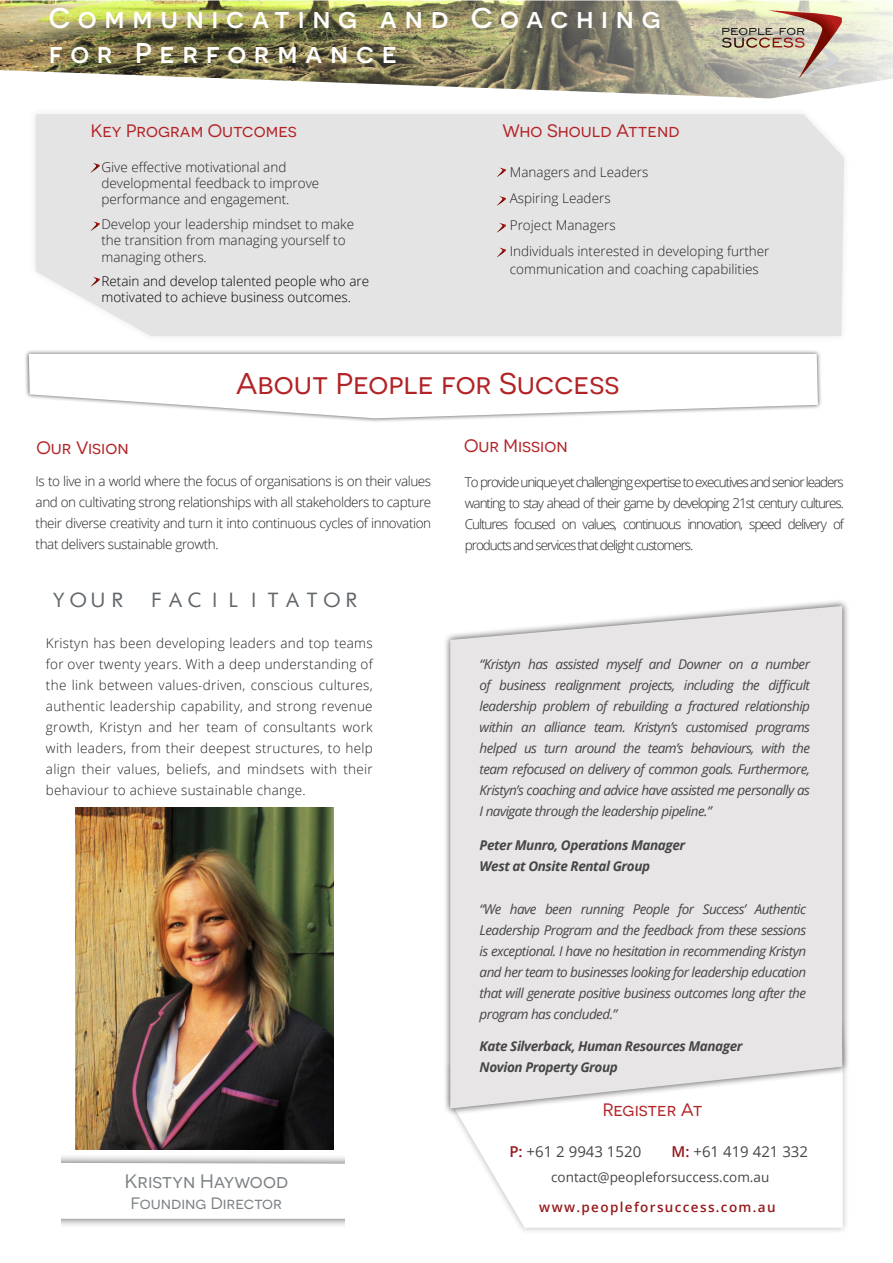
<style>
.page{position:relative;width:893px;height:1263px;background:#fff}
.page>*{position:absolute;margin:0;border:0;box-sizing:border-box;transform-origin:0 0}
.t1{font:30px "Novecentosanswide";color:#b22326}
.t2{font:500 28.5px/34.2px "Novecentosanswide";letter-spacing:.27em;color:#fff}
.t3{font:19.5px "Futurist Fixed Width";color:#61666a}
.t4{font:19.5px "Novecentosanswide";color:#7e8285}
.t5{font:18px "Novecentosanswide";color:#b22326}
.t6{font:16.5px "Novecentosanswide";color:#7e8285}
.t7{font:15px "Open Sans";color:#474646}
.t8{font:300 13.5px/21px "Open Sans";color:#231f20;text-align:justify}
.t9{font:italic 13.5px/21px "Open Sans";letter-spacing:-.04em;color:#474646;text-align:justify}
.t10{font:italic 700 13.5px/21px "Open Sans";letter-spacing:-.03em;color:#474646}
.t11{font:300 13.5px/16.2px "Open Sans";color:#000}
.t12{font:13.5px "Open Sans";color:#474646}
.t13{font:600 13.5px "Open Sans";letter-spacing:.1em;color:#961a1d}
.s1{font-weight:600;color:#961a1d}
</style>
<div class="page">
<img style="left:0;top:1px;width:893px;height:97px">
<div style="left:1px;top:1154px;width:434px;height:74px;background:#231f20;opacity:.75"></div>
<svg style="left:61px;top:1163px;width:284px;height:56px"></svg>
<div style="left:0;top:1126px;width:61px;height:114px;background:#fff"></div>
<div style="left:345px;top:1137px;width:97px;height:113px;background:#fff"></div>
<div style="left:444px;top:1016px;width:405px;height:218px;background:#231f20;opacity:.75"></div>
<svg style="left:447px;top:1115px;width:396px;height:113px"></svg>
<div style="left:24px;top:349px;width:798px;height:74px;background:#231f20;opacity:.75"></div>
<svg style="left:29px;top:354px;width:789px;height:64px"></svg>
<div style="left:443px;top:599px;width:406px;height:516px;background:#231f20;opacity:.75"></div>
<svg style="left:450px;top:606px;width:392px;height:502px;background:#e5e3e3"></svg>
<svg style="left:722px;top:10px;width:120px;height:69px;background:#bead9c"></svg>
<img style="left:76px;top:807px;width:258px;height:343px">
<div style="left:29px;top:107px;width:822px;height:236px;background:#fbfbfb"></div>
<div style="left:36px;top:114px;width:808px;height:222px;background:#e5e4e4"></div>
<svg style="left:91px;top:277px;width:9px;height:9px"></svg>
<svg style="left:91px;top:221px;width:9px;height:10px"></svg>
<svg style="left:497px;top:167px;width:9px;height:10px"></svg>
<svg style="left:497px;top:196px;width:9px;height:10px"></svg>
<svg style="left:497px;top:223px;width:9px;height:9px"></svg>
<svg style="left:497px;top:247px;width:9px;height:10px"></svg>
<p class="t2" style="left:49px;top:1px;width:614px">Communicating and Coaching for Performance</p>
<p class="t5" style="left:91px;top:120px;width:208px">Key Program Outcomes</p>
<p class="t8" style="left:101px;top:159px;width:219px;line-height:16.2px;text-align:left">Give effective motivational and developmental feedback to improve performance and engagement.</p>
<p class="t8" style="left:101px;top:216px;width:254px;line-height:16.2px;text-align:left">Develop your leadership mindset to make the transition from managing yourself to managing others.</p>
<p class="t11" style="left:101px;top:273px;width:269px">Retain and develop talented people who are motivated to achieve business outcomes.</p>
<p class="t5" style="left:502px;top:120px;width:179px">Who Should Attend</p>
<p class="t8" style="left:510px;top:161px;width:140px">Managers and Leaders</p>
<p class="t8" style="left:510px;top:187px;width:102px">Aspiring Leaders</p>
<p class="t8" style="left:510px;top:214px;width:107px">Project Managers</p>
<p class="t8" style="left:510px;top:242px;width:261px;line-height:18px">Individuals interested in developing further communication and coaching capabilities</p>
<p class="t5" style="left:37px;top:437px;width:94px">Our Vision</p>
<p class="t1" style="left:236px;top:366px;width:385px">About People for Success</p>
<p class="t5" style="left:464px;top:436px;width:105px">Our Mission</p>
<p class="t8" style="left:36px;top:470px;width:397px">Is to live in a world where the focus of organisations is on their values and on cultivating strong relationships with all stakeholders to capture their diverse creativity and turn it into continuous cycles of innovation that delivers sustainable growth.</p>
<p class="t8" style="left:465px;top:471px;width:380px">To provide unique yet challenging expertise to executives and senior leaders wanting to stay ahead of their game by developing 21st century cultures.<br>Cultures focused on values, continuous innovation, speed delivery of products and services that delight customers.</p>
<p class="t3" style="left:49px;top:587px;width:313px">YOUR FACILITATOR</p>
<p class="t8" style="left:46px;top:632px;width:328px">Kristyn has been developing leaders and top teams for over twenty years. With a deep understanding of the link between values-driven, conscious cultures, authentic leadership capability, and strong revenue growth, Kristyn and her team of consultants work with leaders, from their deepest structures, to help align their values, beliefs, and mindsets with their behaviour to achieve sustainable change.</p>
<p class="t9" style="left:480px;top:653px;width:332px">“Kristyn has assisted myself and Downer on a number of business realignment projects, including the difficult leadership problem of rebuilding a fractured relationship within an alliance team. Kristyn’s customised programs helped us turn around the team’s behaviours, with the team refocused on delivery of common goals. Furthermore, Kristyn’s coaching and advice have assisted me personally as I navigate through the leadership pipeline.”</p>
<p class="t10" style="left:480px;top:834px;width:207px">Peter Munro, Operations Manager</p>
<p class="t10" style="left:480px;top:855px;width:172px">West at Onsite Rental Group</p>
<p class="t9" style="left:480px;top:899px;width:328px">“We have been running People for Success’ Authentic Leadership Program and the feedback from these sessions is exceptional. I have no hesitation in recommending Kristyn and her team to businesses looking for leadership education that will generate positive business outcomes long after the program has concluded.”</p>
<p class="t10" style="left:480px;top:1035px;width:264px">Kate Silverback, Human Resources Manager<br>Novion Property Group</p>
<p class="t4" style="left:125px;top:1170px;width:165px">Kristyn Haywood</p>
<p class="t6" style="left:131px;top:1193px;width:153px">Founding Director</p>
<p class="t5" style="left:603px;top:1099px;width:101px">Register At</p>
<p class="t7" style="left:509px;top:1141px;width:133px"><span class="s1">P:</span> +61 2 9943 1520</p>
<p class="t7" style="left:672px;top:1141px;width:138px"><span class="s1">M:</span> +61 419 421 332</p>
<p class="t12" style="left:551px;top:1168px;width:220px">contact@peopleforsuccess.com.au</p>
<p class="t13" style="left:539px;top:1198px;width:238px">www.peopleforsuccess.com.au</p>
</div>
